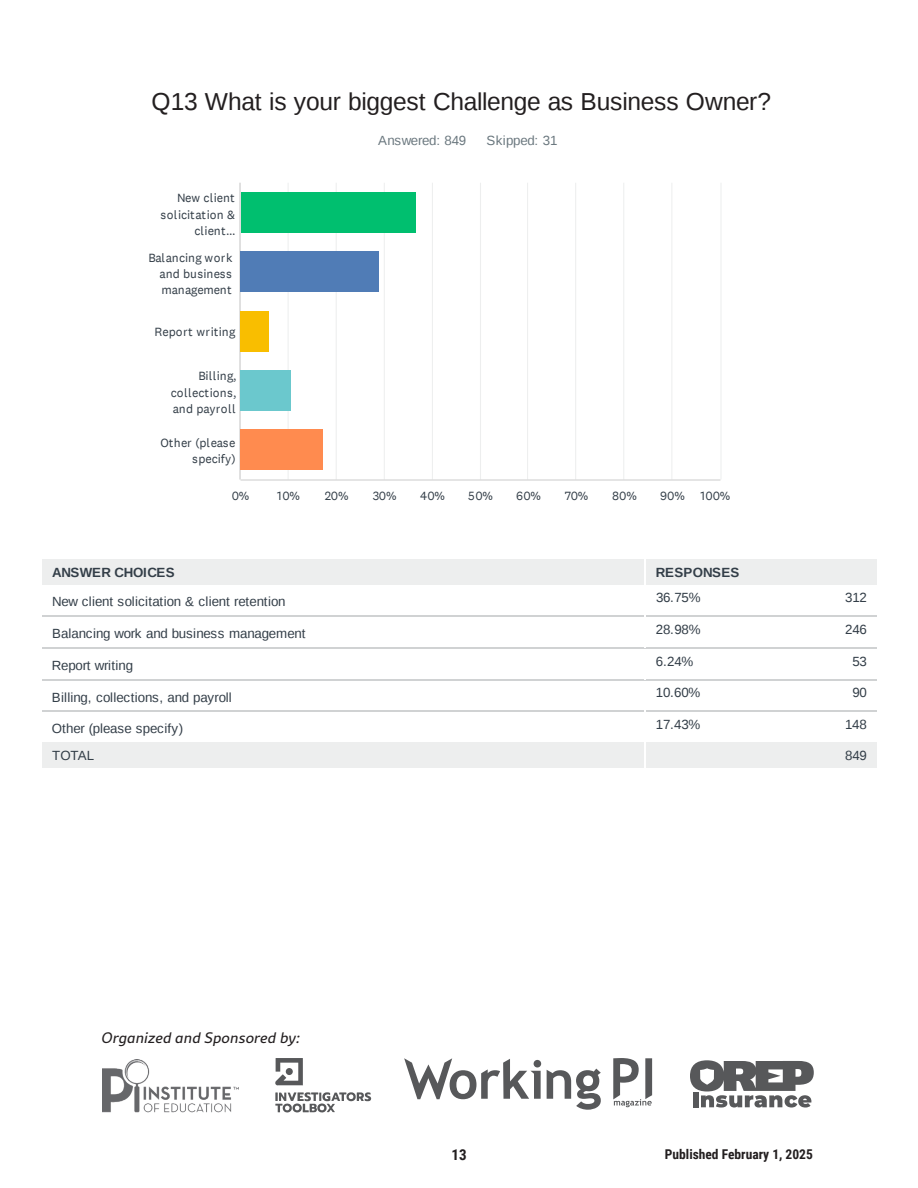
<style>
.page{position:relative;width:918px;height:1188px;background:#fff}
.page>*{position:absolute;margin:0;border:0;box-sizing:border-box;transform-origin:0 0}
.t1{font:24.6px "Liberation Sans";letter-spacing:-.015em;color:#231f20}
.t2{font:italic 15px "Rival Sans";letter-spacing:.01em;color:#231f20}
.t3{font:700 15px "Roboto Condensed";color:#231f20}
.t4{font:700 13.5px "Roboto Condensed";color:#231f20}
.t5{font:13.35px "Liberation Sans";letter-spacing:-.02em;color:#333e48}
.t6{font:13.35px "Liberation Sans";letter-spacing:.01em;color:#333e48}
.t7{font:13.35px "Liberation Sans";letter-spacing:-.02em;color:#6b787f}
.t8{font:700 13.35px "Liberation Sans";letter-spacing:-.01em;color:#333e48}
.t9{font:700 13.35px "Liberation Sans";letter-spacing:.025em;color:#333e48}
.t10{font:12.3px/16.4px "Copyright Klim Type Foundry Not Licensedfor Desktop Use";letter-spacing:.005em;color:#333e48;text-align:right}
</style>
<div class="page">
<svg style="left:690px;top:1060px;width:124px;height:48px"></svg>
<svg style="left:275px;top:1058px;width:28px;height:27px"></svg>
<div style="left:286px;top:1068px;width:7px;height:7px;background:#57585a;border-radius:50%"></div>
<svg style="left:275px;top:1092px;width:96px;height:20px"></svg>
<img style="left:103px;top:1060px;width:136px;height:53px">
<svg style="left:404px;top:1058px;width:137px;height:41px"></svg>
<svg style="left:547px;top:1069px;width:54px;height:41px"></svg>
<svg style="left:613px;top:1058px;width:39px;height:49px"></svg>
<svg style="left:42px;top:615px;width:835px;height:96px"></svg>
<div style="left:42px;top:559px;width:603px;height:26px;background:#edeeee"></div>
<div style="left:645px;top:559px;width:232px;height:26px;background:#edeeee"></div>
<div style="left:42px;top:742px;width:603px;height:26px;background:#edeeee"></div>
<div style="left:645px;top:742px;width:232px;height:26px;background:#edeeee"></div>
<svg style="left:645px;top:742px;width:1px;height:26px"></svg>
<hr style="left:645px;top:711px;width:232px;height:1px;background:#d0d2d3">
<hr style="left:42px;top:711px;width:604px;height:1px;background:#d0d2d3">
<hr style="left:645px;top:679px;width:1px;height:33px;background:#fff">
<hr style="left:645px;top:679px;width:232px;height:1px;background:#d0d2d3">
<hr style="left:42px;top:679px;width:604px;height:1px;background:#d0d2d3">
<hr style="left:645px;top:647px;width:1px;height:33px;background:#fff">
<hr style="left:645px;top:647px;width:232px;height:1px;background:#d0d2d3">
<hr style="left:42px;top:647px;width:604px;height:1px;background:#d0d2d3">
<hr style="left:645px;top:616px;width:1px;height:32px;background:#fff">
<hr style="left:645px;top:616px;width:232px;height:1px;background:#d0d2d3">
<hr style="left:42px;top:616px;width:604px;height:1px;background:#d0d2d3">
<hr style="left:645px;top:585px;width:1px;height:32px;background:#fff">
<svg style="left:645px;top:559px;width:1px;height:26px"></svg>
<hr style="left:288px;top:183px;width:1px;height:297px;background:#edeeee">
<hr style="left:336px;top:183px;width:1px;height:297px;background:#edeeee">
<hr style="left:384px;top:183px;width:1px;height:297px;background:#edeeee">
<hr style="left:432px;top:183px;width:1px;height:297px;background:#edeeee">
<hr style="left:480px;top:183px;width:1px;height:297px;background:#edeeee">
<hr style="left:527px;top:183px;width:1px;height:297px;background:#edeeee">
<hr style="left:575px;top:183px;width:1px;height:297px;background:#edeeee">
<hr style="left:623px;top:183px;width:1px;height:297px;background:#edeeee">
<hr style="left:671px;top:183px;width:1px;height:297px;background:#edeeee">
<hr style="left:720px;top:183px;width:2px;height:297px;background:#edeeee">
<hr style="left:240px;top:183px;width:1px;height:297px;background:#ccc">
<hr style="left:241px;top:480px;width:479px;height:1px;background:#ccc">
<div style="left:241px;top:192px;width:175px;height:41px;background:#00bf6f"></div>
<div style="left:241px;top:251px;width:138px;height:41px;background:#507cb6"></div>
<div style="left:241px;top:311px;width:28px;height:41px;background:#f9be00"></div>
<div style="left:241px;top:370px;width:50px;height:41px;background:#6bc8cd"></div>
<div style="left:241px;top:429px;width:82px;height:41px;background:#ff8b4f"></div>
<p class="t1" style="left:151px;top:88px;width:621px">Q13 What is your biggest Challenge as Business Owner?</p>
<p class="t7" style="left:378px;top:133px;width:90px">Answered: 849</p>
<p class="t7" style="left:487px;top:133px;width:72px">Skipped: 31</p>
<p class="t10" style="left:161px;top:190px;width:77px">New client solicitation &amp; client...</p>
<p class="t10" style="left:160px;top:249px;width:74px;text-align:justify;text-indent:-11px">Balancing work and business management</p>
<p class="t10" style="left:154px;top:324px;width:83px">Report writing</p>
<p class="t10" style="left:171px;top:368px;width:67px;text-align:justify;text-indent:28px">Billing, collections, and payroll</p>
<p class="t10" style="left:161px;top:434px;width:77px">Other (please specify)</p>
<p class="t10" style="left:232px;top:487px;width:19px">0%</p>
<p class="t10" style="left:277px;top:487px;width:24px">10%</p>
<p class="t10" style="left:325px;top:487px;width:25px">20%</p>
<p class="t10" style="left:373px;top:487px;width:25px">30%</p>
<p class="t10" style="left:420px;top:487px;width:26px">40%</p>
<p class="t10" style="left:468px;top:487px;width:26px">50%</p>
<p class="t10" style="left:516px;top:487px;width:26px">60%</p>
<p class="t10" style="left:565px;top:487px;width:25px">70%</p>
<p class="t10" style="left:612px;top:487px;width:26px">80%</p>
<p class="t10" style="left:660px;top:487px;width:26px">90%</p>
<p class="t10" style="left:700px;top:487px;width:31px">100%</p>
<p class="t8" style="left:52px;top:563px;width:124px">ANSWER CHOICES</p>
<p class="t9" style="left:656px;top:563px;width:85px">RESPONSES</p>
<p class="t6" style="left:52px;top:594px;width:235px">New client solicitation &amp; client retention</p>
<p class="t5" style="left:52px;top:626px;width:255px">Balancing work and business management</p>
<p class="t5" style="left:52px;top:658px;width:83px">Report writing</p>
<p class="t6" style="left:52px;top:689px;width:181px">Billing, collections, and payroll</p>
<p class="t5" style="left:52px;top:721px;width:133px">Other (please specify)</p>
<p class="t5" style="left:656px;top:590px;width:46px">36.75%</p>
<p class="t5" style="left:845px;top:590px;width:23px">312</p>
<p class="t5" style="left:656px;top:622px;width:46px">28.98%</p>
<p class="t5" style="left:845px;top:622px;width:23px">246</p>
<p class="t5" style="left:656px;top:654px;width:39px">6.24%</p>
<p class="t5" style="left:852px;top:654px;width:16px">53</p>
<p class="t5" style="left:656px;top:685px;width:46px">10.60%</p>
<p class="t5" style="left:852px;top:685px;width:16px">90</p>
<p class="t5" style="left:656px;top:717px;width:46px">17.43%</p>
<p class="t5" style="left:845px;top:717px;width:23px">148</p>
<p class="t5" style="left:52px;top:748px;width:44px">TOTAL</p>
<p class="t5" style="left:845px;top:748px;width:23px">849</p>
<p class="t2" style="left:102px;top:1027px;width:200px">Organized and Sponsored by:</p>
<p class="t3" style="left:451px;top:1145px;width:17px">13</p>
<p class="t4" style="left:665px;top:1145px;width:150px">Published February 1, 2025</p>
</div>
